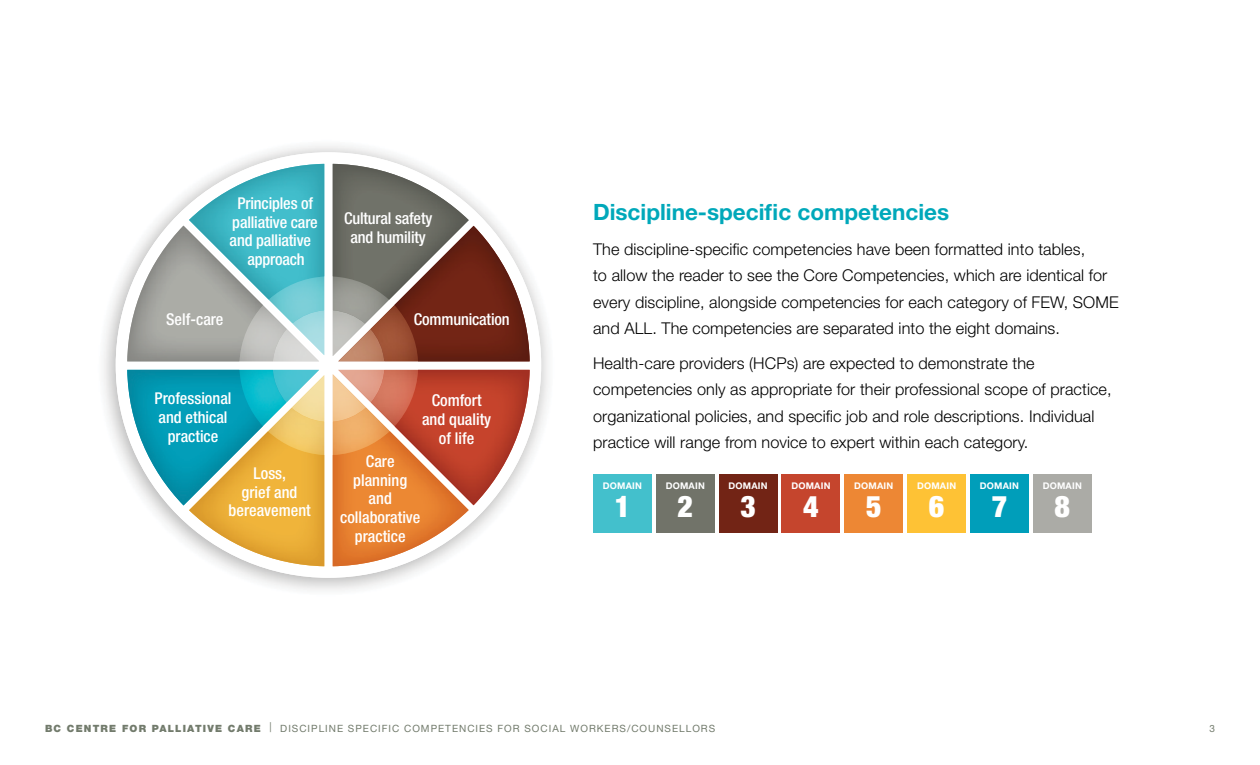
<style>
.page{position:relative;width:1260px;height:765px;background:#fff}
.page>*{position:absolute;margin:0;border:0;box-sizing:border-box;transform-origin:0 0}
.t1{font:900 condensed 29.88px "Helvetica Neue LT Std";color:#fff}
.t2{font:700 22.5px "Helvetica Neue LT Std";color:#00a8ba}
.t3{font:300 16.25px/26.2px "Helvetica Neue LT Std";letter-spacing:.005em;color:#000}
.t4{font:500 condensed 16.25px/18.9px "Helvetica Neue LT Std";color:#fff;text-align:center}
.t5{font:10px "Helvetica Neue LT Std";letter-spacing:.1em;color:#727b6c}
.t6{font:700 9.12px "Helvetica Neue LT Std";letter-spacing:.02em;color:#fff}
.s1{font-weight:900}
</style>
<div class="page">
<img style="left:104px;top:146px;width:445px;height:445px">
<div style="left:116px;top:152px;width:425px;height:426px;background:#fff;border-radius:50%"></div>
<svg style="left:127px;top:164px;width:197px;height:113px"></svg>
<img style="left:127px;top:226px;width:136px;height:135px">
<svg style="left:333px;top:164px;width:197px;height:113px"></svg>
<img style="left:394px;top:226px;width:136px;height:135px">
<svg style="left:127px;top:370px;width:113px;height:196px"></svg>
<img style="left:189px;top:431px;width:135px;height:135px">
<svg style="left:418px;top:370px;width:112px;height:196px"></svg>
<img style="left:333px;top:431px;width:136px;height:135px">
<img style="left:240px;top:277px;width:178px;height:178px">
<img style="left:269px;top:277px;width:55px;height:33px">
<img style="left:240px;top:305px;width:47px;height:56px">
<img style="left:240px;top:370px;width:33px;height:56px">
<img style="left:333px;top:277px;width:56px;height:33px">
<img style="left:370px;top:305px;width:48px;height:56px">
<img style="left:384px;top:370px;width:34px;height:56px">
<img style="left:268px;top:408px;width:56px;height:47px">
<img style="left:333px;top:407px;width:57px;height:48px">
<img style="left:273px;top:310px;width:111px;height:112px">
<img style="left:292px;top:310px;width:32px;height:45px">
<img style="left:273px;top:329px;width:46px;height:32px">
<img style="left:273px;top:370px;width:46px;height:33px">
<img style="left:333px;top:310px;width:32px;height:46px">
<img style="left:338px;top:329px;width:46px;height:32px">
<img style="left:338px;top:370px;width:46px;height:33px">
<img style="left:292px;top:375px;width:32px;height:47px">
<img style="left:333px;top:374px;width:33px;height:48px">
<div style="left:593px;top:474px;width:59px;height:58px;background:#43c0cc"></div>
<div style="left:656px;top:474px;width:59px;height:58px;background:#717369"></div>
<div style="left:719px;top:474px;width:59px;height:58px;background:#722415"></div>
<div style="left:782px;top:474px;width:58px;height:58px;background:#c5452d"></div>
<div style="left:844px;top:474px;width:59px;height:58px;background:#ed8734"></div>
<div style="left:907px;top:474px;width:59px;height:58px;background:#fec235"></div>
<div style="left:970px;top:474px;width:59px;height:58px;background:#009eba"></div>
<div style="left:1033px;top:474px;width:59px;height:58px;background:#ababa6"></div>
<p class="t4" style="left:230px;top:193px;width:90px">Principles of palliative care and palliative approach</p>
<p class="t4" style="left:344px;top:208px;width:90px">Cultural safety and humility</p>
<p class="t4" style="left:166px;top:309px;width:59px">Self-care</p>
<p class="t4" style="left:414px;top:309px;width:97px">Communication</p>
<p class="t4" style="left:155px;top:389px;width:78px">Professional and ethical practice</p>
<p class="t4" style="left:229px;top:463px;width:84px">Loss,<br>grief and bereavement</p>
<p class="t4" style="left:422px;top:390px;width:71px">Comfort and quality of life</p>
<p class="t4" style="left:340px;top:451px;width:82px">Care planning and collaborative practice</p>
<h2 class="t2" style="left:593px;top:198px;width:358px">Discipline-specific competencies</h2>
<p class="t3" style="left:593px;top:236px;width:527px">The discipline-specific competencies have been formatted into tables,<br>to allow the reader to see the Core Competencies, which are identical for every discipline, alongside competencies for each category of FEW, SOME and ALL. The competencies are separated into the eight domains.</p>
<p class="t3" style="left:593px;top:350px;width:520px">Health-care providers (HCPs) are expected to demonstrate the competencies only as appropriate for their professional scope of practice, organizational policies, and specific job and role descriptions. Individual practice will range from novice to expert within each category.</p>
<p class="t6" style="left:603px;top:480px;width:41px">DOMAIN</p>
<h1 class="t1" style="left:615px;top:488px;width:17px">1</h1>
<p class="t6" style="left:666px;top:480px;width:41px">DOMAIN</p>
<h1 class="t1" style="left:678px;top:488px;width:17px">2</h1>
<p class="t6" style="left:729px;top:480px;width:41px">DOMAIN</p>
<h1 class="t1" style="left:740px;top:488px;width:17px">3</h1>
<p class="t6" style="left:791px;top:480px;width:41px">DOMAIN</p>
<h1 class="t1" style="left:803px;top:488px;width:17px">4</h1>
<p class="t6" style="left:854px;top:480px;width:41px">DOMAIN</p>
<h1 class="t1" style="left:866px;top:488px;width:17px">5</h1>
<p class="t6" style="left:917px;top:480px;width:41px">DOMAIN</p>
<h1 class="t1" style="left:929px;top:488px;width:17px">6</h1>
<p class="t6" style="left:980px;top:480px;width:41px">DOMAIN</p>
<h1 class="t1" style="left:992px;top:488px;width:17px">7</h1>
<p class="t6" style="left:1043px;top:480px;width:41px">DOMAIN</p>
<h1 class="t1" style="left:1055px;top:488px;width:17px">8</h1>
<p class="t5" style="left:45px;top:722px;width:672px"><span class="s1">BC CENTRE FOR PALLIATIVE CARE</span> | DISCIPLINE SPECIFIC COMPETENCIES FOR SOCIAL WORKERS/COUNSELLORS</p>
<p class="t5" style="left:1209px;top:722px;width:7px">3</p>
</div>
